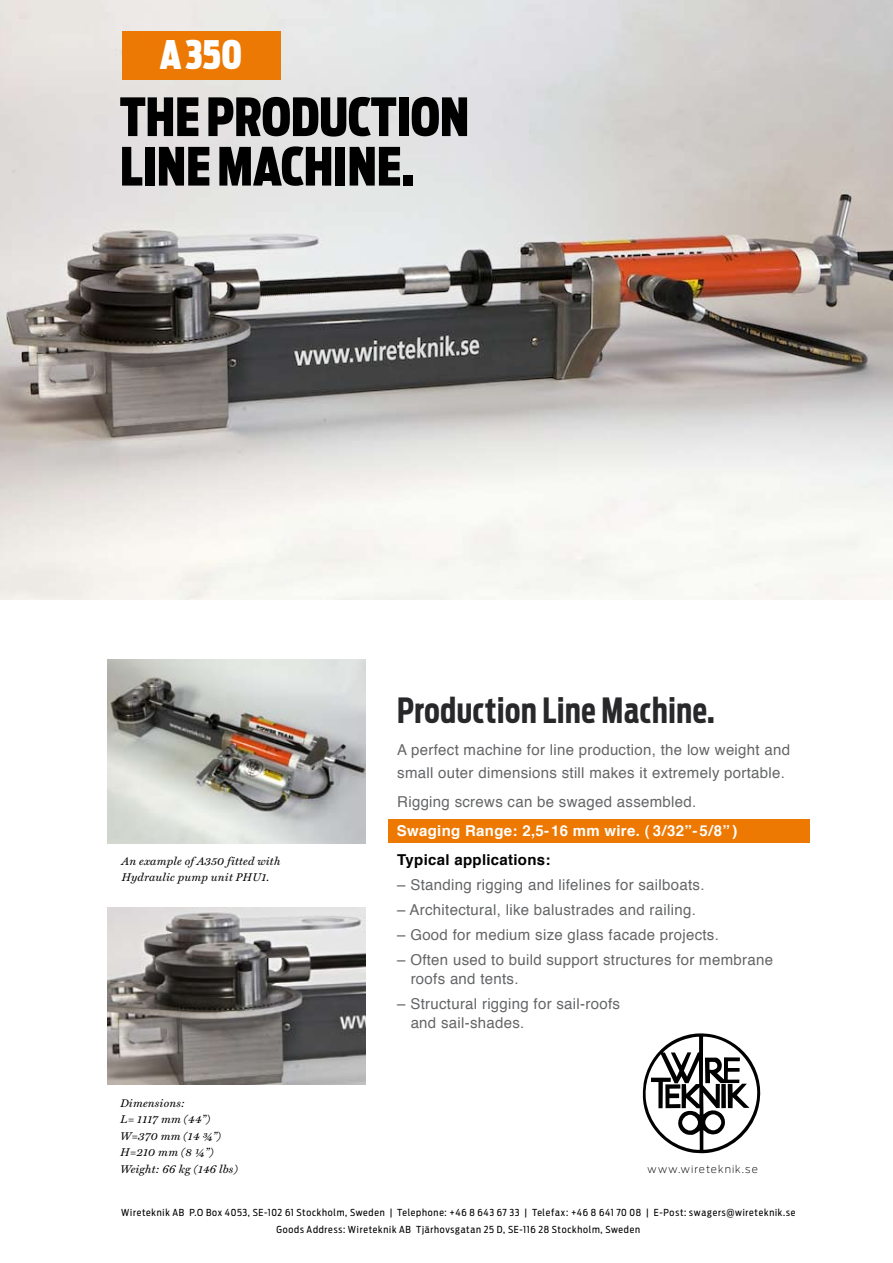
<style>
.page{position:relative;width:893px;height:1263px;background:#fff}
.page>*{position:absolute;margin:0;border:0;box-sizing:border-box;transform-origin:0 0}
.t1{font:900 52.2px/49.5px "Antenna Extra Cond";color:#000}
.t2{font:900 39px "Antenna Extra Cond";color:#fff}
.t3{font:700 34.5px "Antenna Extra Cond";letter-spacing:.02em;color:#28282a}
.t4{font:15px/18.8px "Helvetica";letter-spacing:.02em;color:#646567}
.t5{font:700 15px "Helvetica";letter-spacing:.02em;color:#fff}
.t6{font:700 15px "Helvetica";letter-spacing:.02em;color:#000}
.t7{font:italic 11.25px/16.5px "Miller Text";letter-spacing:.02em;color:#000}
.t8{font:200 10.5px "Antenna";letter-spacing:.095em;color:#000}
.t9{font:9.6px/16.5px "Antenna Cond";letter-spacing:.075em;color:#000;text-align:center}
</style>
<div class="page">
<img style="left:0;top:0;width:893px;height:600px">
<svg style="left:643px;top:1033px;width:118px;height:120px"></svg>
<div style="left:705px;top:1114px;width:16px;height:16px;background:#fff;border-radius:50%"></div>
<div style="left:682px;top:1115px;width:16px;height:15px;background:#fff;border-radius:50%"></div>
<div style="left:122px;top:31px;width:158px;height:49px;background:#ed7802"></div>
<img style="left:108px;top:908px;width:258px;height:177px">
<div style="left:388px;top:819px;width:422px;height:24px;background:#ed7802"></div>
<img style="left:108px;top:660px;width:258px;height:183px">
<h2 class="t2" style="left:160px;top:32px;width:84px">A350</h2>
<h1 class="t1" style="left:120px;top:93px;width:351px">THE PRODUCTION<br>LINE MACHINE.</h1>
<h3 class="t3" style="left:397px;top:690px;width:319px">Production Line Machine.</h3>
<p class="t4" style="left:397px;top:739px;width:394px;line-height:22.5px">A perfect machine for line production, the low weight and small outer dimensions still makes it extremely portable.</p>
<p class="t4" style="left:397px;top:792px;width:301px">Rigging screws can be swaged assembled.</p>
<p class="t7" style="left:122px;top:853px;width:160px">An example of A350 fitted with<br>Hydraulic pump unit PHU1.</p>
<p class="t7" style="left:120px;top:1095px;width:119px">Dimensions:<br>L= 1117 mm (44”)<br>W=370 mm (14 ¾”)<br>H=210 mm (8 ¼”)<br>Weight: 66 kg (146 lbs)</p>
<p class="t5" style="left:397px;top:818px;width:342px">Swaging Range: 2,5-16 mm wire. ( 3/32” - 5/8” )</p>
<p class="t6" style="left:397px;top:847px;width:155px">Typical applications:</p>
<p class="t4" style="left:397px;top:875px;width:309px">– Standing rigging and lifelines for sailboats.</p>
<p class="t4" style="left:397px;top:900px;width:300px">– Architectural, like balustrades and railing.</p>
<p class="t4" style="left:397px;top:926px;width:323px">– Good for medium size glass facade projects.</p>
<p class="t4" style="left:411px;top:951px;width:364px;text-indent:-13px">– Often used to build support structures for membrane roofs and tents.</p>
<p class="t4" style="left:411px;top:995px;width:211px;text-indent:-13px">– Structural rigging for sail-roofs and sail-shades.</p>
<p class="t8" style="left:647px;top:1162px;width:112px">www.wireteknik.se</p>
<p class="t9" style="left:121px;top:1204px;width:675px">Wireteknik AB P.O Box 4053, SE-102 61 Stockholm, Sweden | Telephone: +46 8 643 67 33 | Telefax: +46 8 641 70 08 | E-Post: swagers@wireteknik.se<br>Goods Address: Wireteknik AB Tjärhovsgatan 25 D, SE-116 28 Stockholm, Sweden</p>
</div>
